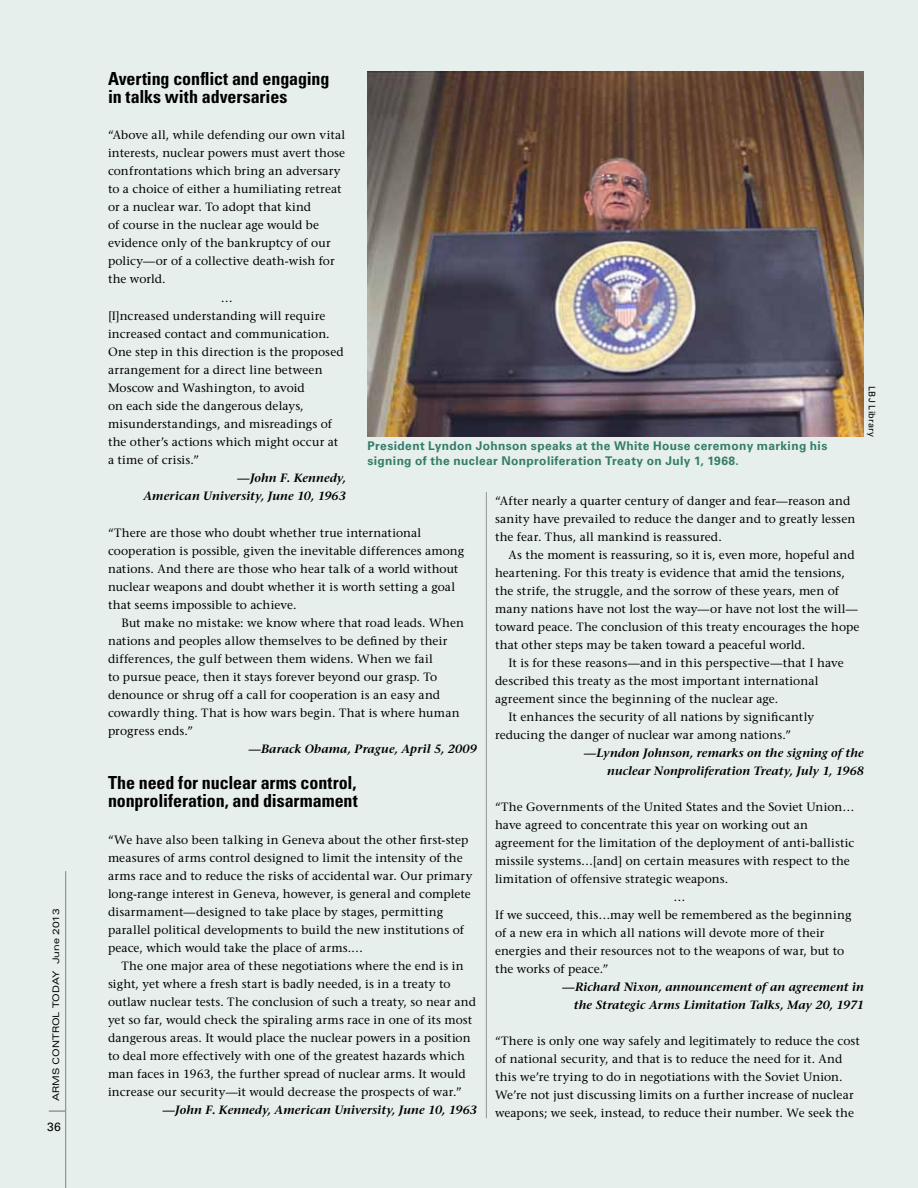
<style>
.page{position:relative;width:918px;height:1188px;background:#e6efec}
.page>*{position:absolute;margin:0;border:0;box-sizing:border-box;transform-origin:0 0}
.t1{font:700 condensed 18px/18px "Univers LT Std";letter-spacing:-.005em;color:#000}
.t2{font:500 12px/18px "Stone Serif Std";letter-spacing:.01em;color:#000}
.t3{font:italic 600 12px/18px "Stone Serif Std";letter-spacing:.005em;color:#000;text-align:right}
.t4{font:700 12px/15px "Univers LT Std";letter-spacing:.03em;color:#337d68}
.t5{font:12px "Univers LT Std";color:#000}
.t6{font:expanded 9px "Univers LT Std";color:#000}
.t7{font:9px "Univers LT Std";letter-spacing:.03em;color:#000}
</style>
<div class="page">
<svg style="left:49px;top:1111px;width:16px;height:1px"></svg>
<hr style="left:65px;top:871px;width:1px;height:317px;background:#939598">
<img style="left:368px;top:72px;width:496px;height:365px">
<hr style="left:486px;top:492px;width:1px;height:626px;background:#939598">
<p class="t6" style="left:51px;top:1101px;width:195px;rotate:-90deg">ARMS CONTROL TODAY June 2013</p>
<p class="t5" style="left:47px;top:1119px;width:15px">36</p>
<h1 class="t1" style="left:108px;top:70px;width:223px">Averting conflict and engaging in talks with adversaries</h1>
<p class="t2" style="left:108px;top:126px;width:239px">“Above all, while defending our own vital</p>
<p class="t2" style="left:108px;top:144px;width:239px">interests, nuclear powers must avert those</p>
<p class="t2" style="left:108px;top:162px;width:234px">confrontations which bring an adversary</p>
<p class="t2" style="left:108px;top:180px;width:235px">to a choice of either a humiliating retreat</p>
<p class="t2" style="left:108px;top:198px;width:205px">or a nuclear war. To adopt that kind</p>
<p class="t2" style="left:108px;top:216px;width:212px">of course in the nuclear age would be</p>
<p class="t2" style="left:108px;top:234px;width:224px">evidence only of the bankruptcy of our</p>
<p class="t2" style="left:108px;top:252px;width:228px">policy—or of a collective death-wish for</p>
<p class="t2" style="left:108px;top:270px;width:59px">the world.</p>
<p class="t2" style="left:221px;top:289px;width:13px">…</p>
<p class="t2" style="left:108px;top:307px;width:219px">[I]ncreased understanding will require</p>
<p class="t2" style="left:108px;top:325px;width:223px">increased contact and communication.</p>
<p class="t2" style="left:108px;top:343px;width:237px">One step in this direction is the proposed</p>
<p class="t2" style="left:108px;top:361px;width:216px">arrangement for a direct line between</p>
<p class="t2" style="left:108px;top:379px;width:198px">Moscow and Washington, to avoid</p>
<p class="t2" style="left:108px;top:397px;width:197px">on each side the dangerous delays,</p>
<p class="t2" style="left:108px;top:415px;width:226px">misunderstandings, and misreadings of</p>
<p class="t2" style="left:108px;top:433px;width:232px">the other’s actions which might occur at</p>
<p class="t2" style="left:108px;top:451px;width:93px">a time of crisis.”</p>
<p class="t3" style="left:144px;top:469px;width:204px">—John F. Kennedy,<br>American University, June 10, 1963</p>
<p class="t2" style="left:108px;top:524px;width:358px">“There are those who doubt whether true international cooperation is possible, given the inevitable differences among nations. And there are those who hear talk of a world without nuclear weapons and doubt whether it is worth setting a goal that seems impossible to achieve.</p>
<p class="t2" style="left:108px;top:614px;width:358px;text-indent:14px">But make no mistake: we know where that road leads. When nations and peoples allow themselves to be defined by their differences, the gulf between them widens. When we fail<br>to pursue peace, then it stays forever beyond our grasp. To denounce or shrug off a call for cooperation is an easy and cowardly thing. That is how wars begin. That is where human progress ends.”</p>
<p class="t3" style="left:249px;top:740px;width:230px">—Barack Obama, Prague, April 5, 2009</p>
<h1 class="t1" style="left:108px;top:774px;width:251px">The need for nuclear arms control, nonproliferation, and disarmament</h1>
<p class="t2" style="left:108px;top:831px;width:366px">“We have also been talking in Geneva about the other first-step measures of arms control designed to limit the intensity of the arms race and to reduce the risks of accidental war. Our primary long-range interest in Geneva, however, is general and complete disarmament—designed to take place by stages, permitting parallel political developments to build the new institutions of peace, which would take the place of arms.…</p>
<p class="t2" style="left:108px;top:957px;width:370px;text-indent:14px">The one major area of these negotiations where the end is in sight, yet where a fresh start is badly needed, is in a treaty to outlaw nuclear tests. The conclusion of such a treaty, so near and yet so far, would check the spiraling arms race in one of its most dangerous areas. It would place the nuclear powers in a position to deal more effectively with one of the greatest hazards which man faces in 1963, the further spread of nuclear arms. It would increase our security—it would decrease the prospects of war.”</p>
<p class="t3" style="left:163px;top:1101px;width:316px">—John F. Kennedy, American University, June 10, 1963</p>
<p class="t7" style="left:877px;top:386px;width:52px;rotate:90deg">LBJ Library</p>
<p class="t4" style="left:368px;top:439px;width:461px">President Lyndon Johnson speaks at the White House ceremony marking his signing of the nuclear Nonproliferation Treaty on July 1, 1968.</p>
<p class="t2" style="left:495px;top:492px;width:362px">“After nearly a quarter century of danger and fear—reason and sanity have prevailed to reduce the danger and to greatly lessen the fear. Thus, all mankind is reassured.</p>
<p class="t2" style="left:495px;top:546px;width:366px;text-indent:14px">As the moment is reassuring, so it is, even more, hopeful and heartening. For this treaty is evidence that amid the tensions, the strife, the struggle, and the sorrow of these years, men of many nations have not lost the way—or have not lost the will— toward peace. The conclusion of this treaty encourages the hope that other steps may be taken toward a peaceful world.</p>
<p class="t2" style="left:508px;top:654px;width:337px">It is for these reasons—and in this perspective—that I have</p>
<p class="t2" style="left:495px;top:672px;width:325px">described this treaty as the most important international</p>
<p class="t2" style="left:495px;top:690px;width:285px">agreement since the beginning of the nuclear age.</p>
<p class="t2" style="left:508px;top:708px;width:307px">It enhances the security of all nations by significantly</p>
<p class="t2" style="left:495px;top:726px;width:298px">reducing the danger of nuclear war among nations.”</p>
<p class="t3" style="left:584px;top:744px;width:281px">—Lyndon Johnson, remarks on the signing of the nuclear Nonproliferation Treaty, July 1, 1968</p>
<p class="t2" style="left:495px;top:798px;width:361px">“The Governments of the United States and the Soviet Union…</p>
<p class="t2" style="left:495px;top:816px;width:315px">have agreed to concentrate this year on working out an</p>
<p class="t2" style="left:495px;top:834px;width:361px">agreement for the limitation of the deployment of anti-ballistic</p>
<p class="t2" style="left:495px;top:852px;width:356px">missile systems…[and] on certain measures with respect to the</p>
<p class="t2" style="left:495px;top:870px;width:235px">limitation of offensive strategic weapons.</p>
<p class="t2" style="left:674px;top:888px;width:13px">…</p>
<p class="t2" style="left:495px;top:906px;width:358px">If we succeed, this…may well be remembered as the beginning</p>
<p class="t2" style="left:495px;top:924px;width:331px">of a new era in which all nations will devote more of their</p>
<p class="t2" style="left:495px;top:942px;width:351px">energies and their resources not to the weapons of war, but to</p>
<p class="t2" style="left:495px;top:960px;width:115px">the works of peace.”</p>
<p class="t3" style="left:563px;top:978px;width:303px">—Richard Nixon, announcement of an agreement in the Strategic Arms Limitation Talks, May 20, 1971</p>
<p class="t2" style="left:495px;top:1032px;width:366px">“There is only one way safely and legitimately to reduce the cost of national security, and that is to reduce the need for it. And this we’re trying to do in negotiations with the Soviet Union.<br>We’re not just discussing limits on a further increase of nuclear weapons; we seek, instead, to reduce their number. We seek the</p>
</div>
